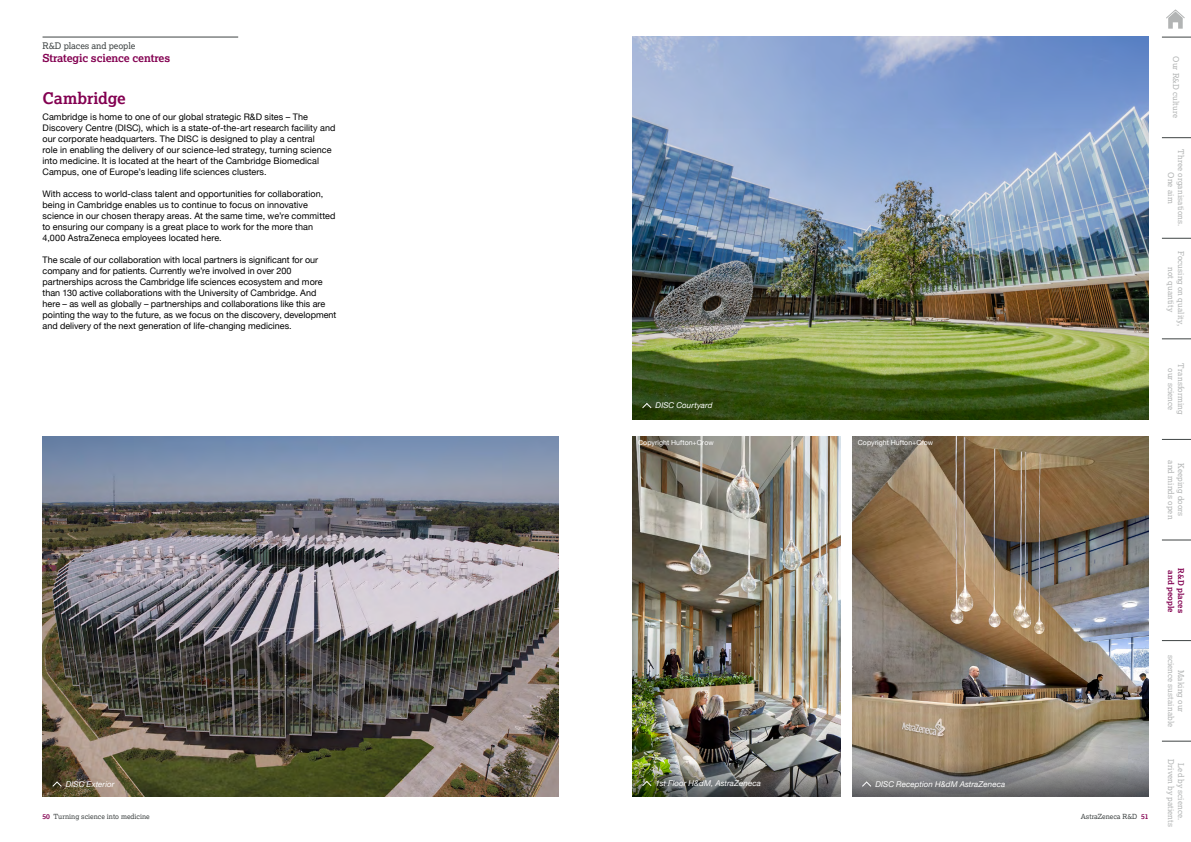
<style>
.page{position:relative;width:1191px;height:842px;background:#fff}
.page>*{position:absolute;margin:0;border:0;box-sizing:border-box;transform-origin:0 0}
.t1{font:700 16px "Lexia";letter-spacing:-.015em;color:#830051}
.t2{font:700 11px "Lexia";letter-spacing:-.01em;color:#830051}
.t3{font:9px/11px "Helvetica Neue";letter-spacing:.005em;color:#000}
.t4{font:9px "Lexia";letter-spacing:-.01em;color:#3f4444}
.t5{font:8px/10px "Lexia";letter-spacing:.015em;color:#b2b4b4;text-align:center}
.t6{font:italic 8px "Helvetica Neue";letter-spacing:.005em;color:#fff}
.t7{font:700 8px "Lexia";letter-spacing:.01em;color:#830051}
.t8{font:7px "Lexia";color:#3f4444}
.t9{font:7px "Helvetica Neue";letter-spacing:.01em;color:#fff}
.s1{font-weight:700;color:#830051}
</style>
<div class="page">
<hr style="left:43px;top:37px;width:195px;height:1px;background:#3f4444">
<img style="left:43px;top:437px;width:515px;height:359px">
<img style="left:632px;top:37px;width:516px;height:383px">
<img style="left:852px;top:437px;width:296px;height:316px">
<img style="left:632px;top:437px;width:208px;height:316px">
<img style="left:632px;top:753px;width:208px;height:44px">
<svg style="left:852px;top:753px;width:296px;height:44px;background:#827f7b"></svg>
<svg style="left:641px;top:402px;width:11px;height:7px"></svg>
<svg style="left:861px;top:781px;width:11px;height:6px"></svg>
<svg style="left:52px;top:781px;width:10px;height:6px"></svg>
<svg style="left:641px;top:780px;width:11px;height:7px"></svg>
<hr style="left:1161px;top:137px;width:30px;height:1px;background:#3f4444">
<hr style="left:1161px;top:37px;width:30px;height:1px;background:#3f4444">
<hr style="left:1161px;top:339px;width:30px;height:1px;background:#3f4444">
<hr style="left:1161px;top:540px;width:30px;height:1px;background:#3f4444">
<hr style="left:1161px;top:238px;width:30px;height:1px;background:#3f4444">
<hr style="left:1161px;top:439px;width:30px;height:1px;background:#3f4444">
<hr style="left:1161px;top:640px;width:30px;height:1px;background:#3f4444">
<hr style="left:1161px;top:741px;width:30px;height:1px;background:#3f4444">
<svg style="left:1166px;top:9px;width:19px;height:20px"></svg>
<p class="t4" style="left:43px;top:40px;width:94px">R&amp;D places and people</p>
<p class="t2" style="left:43px;top:51px;width:129px">Strategic science centres</p>
<h1 class="t1" style="left:43px;top:88px;width:85px">Cambridge</h1>
<p class="t3" style="left:43px;top:112px;width:294px">Cambridge is home to one of our global strategic R&amp;D sites – The Discovery Centre (DISC), which is a state-of-the-art research facility and our corporate headquarters. The DISC is designed to play a central<br>role in enabling the delivery of our science-led strategy, turning science into medicine. It is located at the heart of the Cambridge Biomedical Campus, one of Europe’s leading life sciences clusters.</p>
<p class="t3" style="left:43px;top:189px;width:294px">With access to world-class talent and opportunities for collaboration, being in Cambridge enables us to continue to focus on innovative science in our chosen therapy areas. At the same time, we’re committed to ensuring our company is a great place to work for the more than 4,000 AstraZeneca employees located here.</p>
<p class="t3" style="left:43px;top:255px;width:295px">The scale of our collaboration with local partners is significant for our company and for patients. Currently we’re involved in over 200 partnerships across the Cambridge life sciences ecosystem and more than 130 active collaborations with the University of Cambridge. And here – as well as globally – partnerships and collaborations like this are pointing the way to the future, as we focus on the discovery, development and delivery of the next generation of life-changing medicines.</p>
<p class="t6" style="left:655px;top:399px;width:59px">DISC Courtyard</p>
<p class="t9" style="left:638px;top:438px;width:77px">Copyright Hufton+Crow</p>
<p class="t9" style="left:857px;top:438px;width:77px">Copyright Hufton+Crow</p>
<p class="t5" style="left:1181px;top:56px;width:64px;rotate:90deg">Our R&amp;D culture</p>
<p class="t5" style="left:1186px;top:149px;width:78px;rotate:90deg">Three organisations.<br>One aim</p>
<p class="t5" style="left:1186px;top:251px;width:77px;rotate:90deg">Focusing on quality, not quantity</p>
<p class="t5" style="left:1186px;top:363px;width:53px;rotate:90deg">Transforming our science</p>
<p class="t5" style="left:1186px;top:460px;width:60px;rotate:90deg">Keeping doors and minds open</p>
<p class="t6" style="left:66px;top:778px;width:50px">DISC Exterior</p>
<p class="t6" style="left:655px;top:777px;width:107px">1st Floor H&amp;dM, AstraZeneca</p>
<p class="t6" style="left:875px;top:778px;width:131px">DISC Reception H&amp;dM AstraZeneca</p>
<p class="t8" style="left:43px;top:812px;width:109px"><span class="s1">50</span> Turning science into medicine</p>
<p class="t8" style="left:1080px;top:812px;width:69px">AstraZeneca R&amp;D <span class="s1">51</span></p>
<p class="t7" style="left:1176px;top:570px;width:44px;rotate:90deg">and people</p>
<p class="t7" style="left:1186px;top:568px;width:46px;rotate:90deg">R&amp;D places</p>
<p class="t5" style="left:1186px;top:655px;width:74px;rotate:90deg">Making our<br>science sustainable</p>
<p class="t5" style="left:1186px;top:759px;width:69px;rotate:90deg">Led by science.<br>Driven by patients</p>
</div>
